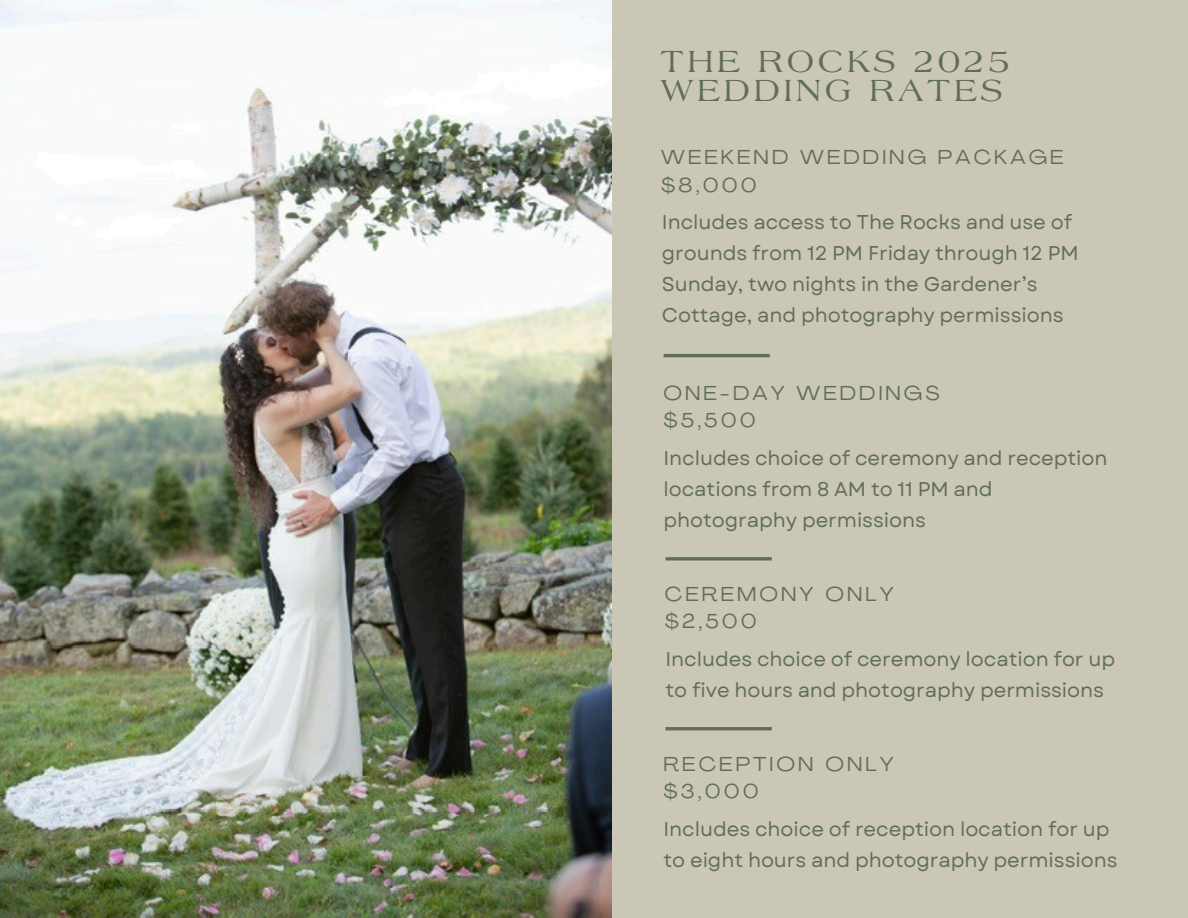
<style>
.page{position:relative;width:1188px;height:918px;background:#cbc7b7}
.page>*{position:absolute;margin:0;border:0;box-sizing:border-box;transform-origin:0 0}
.t1{font:32.85px/29.2px "Laguna";letter-spacing:.11em;color:#616d5b}
.t2{font:19.95px/31.2px "Garet";letter-spacing:-.005em;color:#616d5b}
.t3{font:expanded 19.95px/27.5px "Agrandir";letter-spacing:.155em;color:#616d5b}
</style>
<div class="page">
<img style="left:0;top:0;width:612px;height:918px">
<svg style="left:666px;top:557px;width:106px;height:4px"></svg>
<hr style="left:666px;top:727px;width:106px;height:3px;background:#616d5b">
<hr style="left:664px;top:354px;width:106px;height:3px;background:#616d5b">
<h1 class="t1" style="left:661px;top:49px;width:351px">THE ROCKS 2025<br>WEDDING RATES</h1>
<h2 class="t3" style="left:661px;top:145px;width:404px">WEEKEND WEDDING PACKAGE $8,000</h2>
<p class="t2" style="left:662px;top:206px;width:418px">Includes access to The Rocks and use of grounds from 12 PM Friday through 12 PM Sunday, two nights in the Gardener’s Cottage, and photography permissions</p>
<h2 class="t3" style="left:664px;top:381px;width:277px">ONE-DAY WEDDINGS $5,500</h2>
<p class="t2" style="left:664px;top:442px;width:446px">Includes choice of ceremony and reception locations from 8 AM to 11 PM and photography permissions</p>
<h2 class="t3" style="left:665px;top:582px;width:230px">CEREMONY ONLY $2,500</h2>
<p class="t2" style="left:666px;top:643px;width:451px">Includes choice of ceremony location for up to five hours and photography permissions</p>
<h2 class="t3" style="left:664px;top:752px;width:232px">RECEPTION ONLY $3,000</h2>
<p class="t2" style="left:664px;top:813px;width:456px">Includes choice of reception location for up to eight hours and photography permissions</p>
</div>
